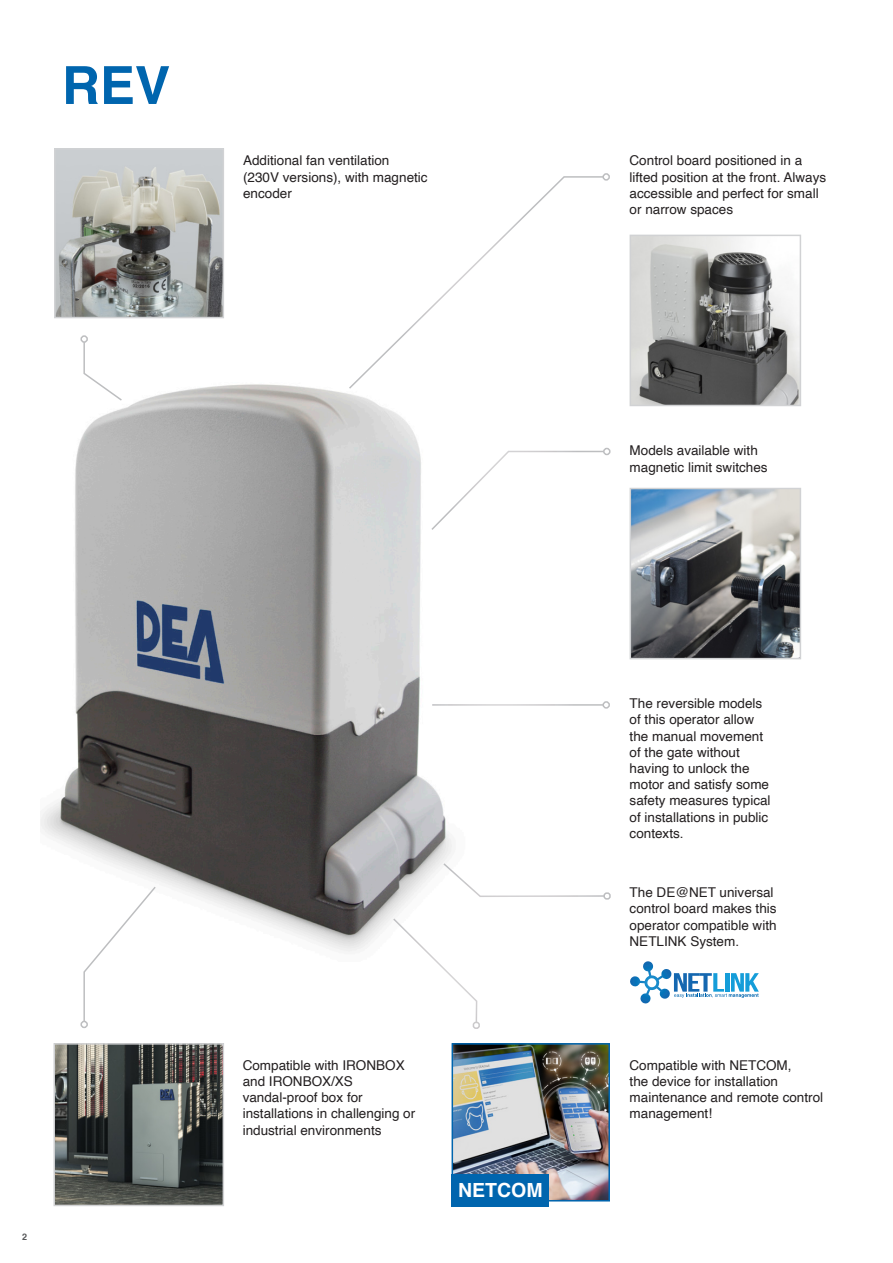
<style>
.page{position:relative;width:893px;height:1263px;background:#fff}
.page>*{position:absolute;margin:0;border:0;box-sizing:border-box;transform-origin:0 0}
.TITOLO_FAMIGLIA_MOTO{font:700 52.5px "Helvetica";color:#0065ae}
.t1{font:700 19.5px "Helvetica";color:#fff}
.VOLTAGGI__ex__Motore{font:13.5px/16.2px "Helvetica";color:#231f20}
.DESCRIZIONE_HIGHLIGH{font:13.5px/16.2px "Helvetica";color:#231f20}
.t2{font:700 9px "Helvetica";color:#57585a}
</style>
<div class="page">
<img style="left:57px;top:151px;width:164px;height:164px">
<div style="left:54px;top:148px;width:170px;height:170px;border:2px solid #d1d2d4"></div>
<img style="left:56px;top:1046px;width:165px;height:157px">
<div style="left:53px;top:1043px;width:171px;height:163px;border:2px solid #d1d2d4"></div>
<img style="left:633px;top:238px;width:165px;height:165px">
<div style="left:630px;top:235px;width:171px;height:171px;border:2px solid #d1d2d4"></div>
<img style="left:633px;top:491px;width:165px;height:165px">
<div style="left:630px;top:488px;width:171px;height:171px;border:2px solid #d1d2d4"></div>
<img style="left:40px;top:384px;width:412px;height:568px">
<svg style="left:630px;top:961px;width:129px;height:43px"></svg>
<svg style="left:430px;top:450px;width:175px;height:81px"></svg>
<div style="left:603px;top:448px;width:8px;height:7px;border:2px solid #fff;border-radius:50%"></div>
<svg style="left:347px;top:176px;width:255px;height:214px"></svg>
<div style="left:602px;top:173px;width:8px;height:8px;border:2px solid #fff;border-radius:50%"></div>
<hr style="left:432px;top:704px;width:171px;height:2px;background:#fff">
<div style="left:602px;top:701px;width:8px;height:8px;border:2px solid #fff;border-radius:50%"></div>
<svg style="left:83px;top:343px;width:40px;height:59px"></svg>
<div style="left:80px;top:335px;width:8px;height:8px;border:2px solid #fff;border-radius:50%"></div>
<svg style="left:83px;top:885px;width:74px;height:138px"></svg>
<div style="left:80px;top:1021px;width:8px;height:7px;border:2px solid #fff;border-radius:50%"></div>
<svg style="left:442px;top:862px;width:169px;height:39px"></svg>
<svg style="left:392px;top:917px;width:88px;height:112px"></svg>
<img style="left:455px;top:1046px;width:152px;height:152px">
<div style="left:452px;top:1043px;width:158px;height:158px;border:2px solid #0065ae"></div>
<div style="left:452px;top:1174px;width:97px;height:32px;background:#0065ae"></div>
<p class="TITOLO_FAMIGLIA_MOTO" style="left:62px;top:43px;width:109px">REV</p>
<p class="VOLTAGGI__ex__Motore" style="left:243px;top:153px;width:186px">Additional fan ventilation (230V versions), with magnetic encoder</p>
<p class="VOLTAGGI__ex__Motore" style="left:630px;top:153px;width:198px">Control board positioned in a lifted position at the front. Always accessible and perfect for small or narrow spaces</p>
<p class="t2" style="left:22px;top:1230px;width:7px">2</p>
<p class="VOLTAGGI__ex__Motore" style="left:630px;top:443px;width:140px">Models available with magnetic limit switches</p>
<p class="VOLTAGGI__ex__Motore" style="left:243px;top:1057px;width:164px">Compatible with IRONBOX and IRONBOX/XS</p>
<p class="VOLTAGGI__ex__Motore" style="left:243px;top:1090px;width:174px">vandal-proof box for installations in challenging or industrial environments</p>
<p class="t1" style="left:458px;top:1175px;width:86px">NETCOM</p>
<p class="VOLTAGGI__ex__Motore" style="left:630px;top:696px;width:143px">The reversible models of this operator allow the manual movement of the gate without having to unlock the motor and satisfy some safety measures typical of installations in public contexts.</p>
<p class="DESCRIZIONE_HIGHLIGH" style="left:630px;top:885px;width:149px">The DE@NET universal control board makes this operator compatible with<br>NETLINK System.</p>
<p class="DESCRIZIONE_HIGHLIGH" style="left:630px;top:1057px;width:195px">Compatible with NETCOM,<br>the device for installation maintenance and remote control management!</p>
</div>
